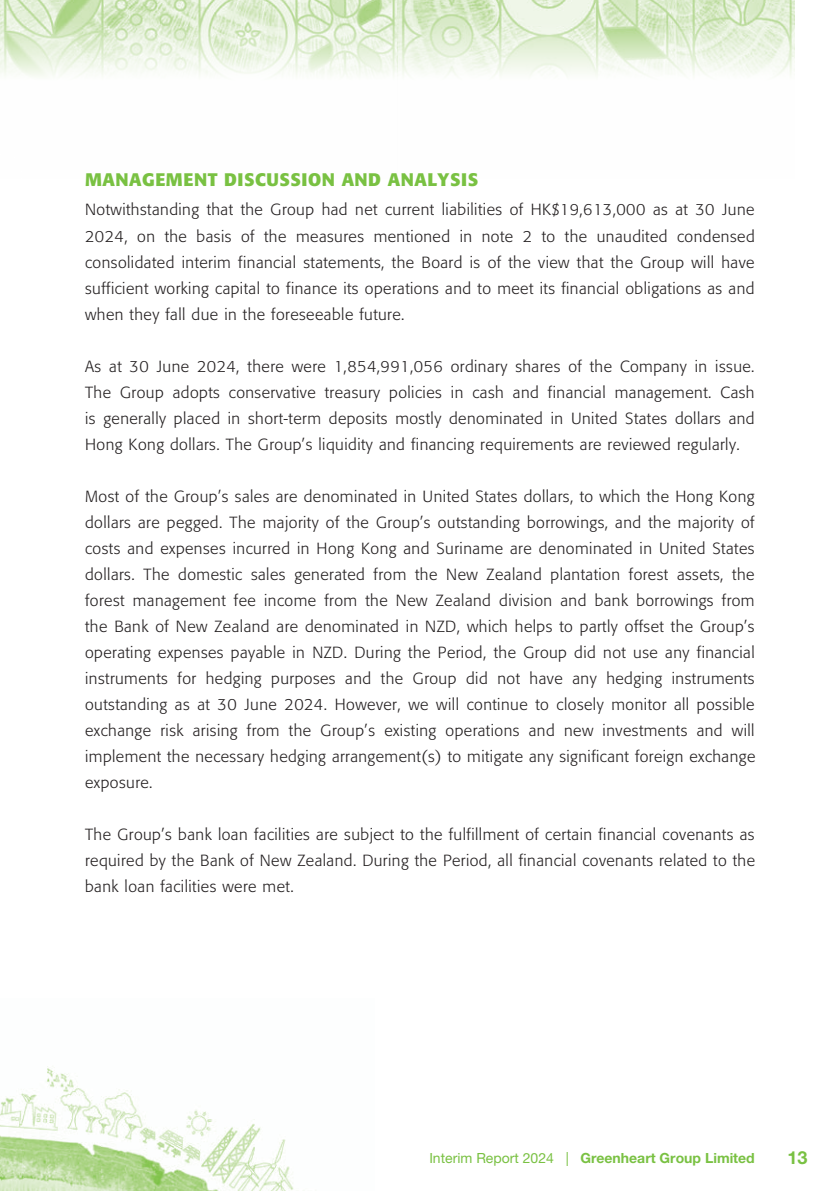
<style>
.page{position:relative;width:840px;height:1191px;background:#fff}
.page>*{position:absolute;margin:0;border:0;box-sizing:border-box;transform-origin:0 0}
.t1{font:700 18px "Formata";letter-spacing:.03em;color:#79c142}
.t2{font:700 18px "Helvetica Neue LT Std";color:#79c142}
.t3{font:300 16px/26px "Formata";letter-spacing:.03em;color:#231f20;text-align:justify}
.t4{font:700 14px "Helvetica Neue LT Std";color:#79c142}
.s1{font-weight:400}
</style>
<div class="page">
<img style="left:0;top:1066px;width:294px;height:125px">
<img style="left:0;top:0;width:794px;height:77px">
<p class="t1" style="left:85px;top:168px;width:394px">MANAGEMENT DISCUSSION AND ANALYSIS</p>
<p class="t3" style="left:85px;top:197px;width:670px">Notwithstanding that the Group had net current liabilities of HK$19,613,000 as at 30 June 2024, on the basis of the measures mentioned in note 2 to the unaudited condensed consolidated interim financial statements, the Board is of the view that the Group will have sufficient working capital to finance its operations and to meet its financial obligations as and when they fall due in the foreseeable future.</p>
<p class="t3" style="left:85px;top:353px;width:670px">As at 30 June 2024, there were 1,854,991,056 ordinary shares of the Company in issue.<br>The Group adopts conservative treasury policies in cash and financial management. Cash is generally placed in short-term deposits mostly denominated in United States dollars and Hong Kong dollars. The Group’s liquidity and financing requirements are reviewed regularly.</p>
<p class="t3" style="left:85px;top:483px;width:671px">Most of the Group’s sales are denominated in United States dollars, to which the Hong Kong dollars are pegged. The majority of the Group’s outstanding borrowings, and the majority of costs and expenses incurred in Hong Kong and Suriname are denominated in United States dollars. The domestic sales generated from the New Zealand plantation forest assets, the forest management fee income from the New Zealand division and bank borrowings from the Bank of New Zealand are denominated in NZD, which helps to partly offset the Group’s operating expenses payable in NZD. During the Period, the Group did not use any financial instruments for hedging purposes and the Group did not have any hedging instruments outstanding as at 30 June 2024. However, we will continue to closely monitor all possible exchange risk arising from the Group’s existing operations and new investments and will implement the necessary hedging arrangement(s) to mitigate any significant foreign exchange exposure.</p>
<p class="t3" style="left:85px;top:821px;width:671px">The Group’s bank loan facilities are subject to the fulfillment of certain financial covenants as required by the Bank of New Zealand. During the Period, all financial covenants related to the bank loan facilities were met.</p>
<p class="t4" style="left:429px;top:1148px;width:327px"><span class="s1">Interim Report 2024 |</span> Greenheart Group Limited</p>
<p class="t2" style="left:787px;top:1146px;width:22px">13</p>
</div>
